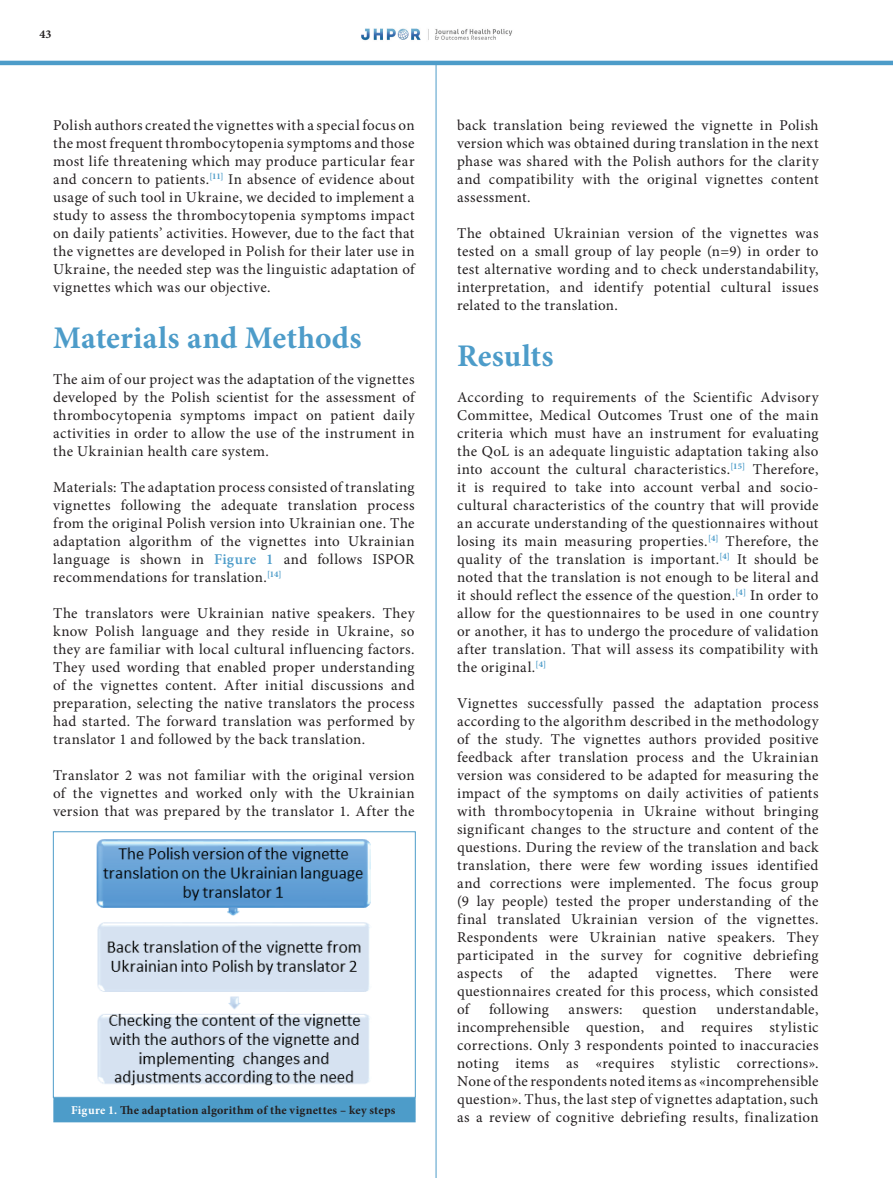
<style>
.page{position:relative;width:893px;height:1178px;background:#fff}
.page>*{position:absolute;margin:0;border:0;box-sizing:border-box;transform-origin:0 0}
.t1{font:700 31.5px "Minion Pro";letter-spacing:.005em;color:#4d9cc9}
.t2{font:15px/18px "Minion Pro";letter-spacing:.025em;color:#231f20;text-align:justify}
.t3{font:700 12px "Minion Pro";letter-spacing:.02em;color:#231f20}
.s1{font-weight:600;color:#4d9cc9}
.s2{color:#fff}
</style>
<div class="page">
<img style="left:361px;top:28px;width:152px;height:13px">
<hr style="left:0;top:61px;width:893px;height:4px;background:#4d9cc9">
<div style="left:54px;top:1098px;width:361px;height:23px;background:#4d9cc9"></div>
<hr style="left:53px;top:1098px;width:363px;height:1px;background:#4d9cc9">
<hr style="left:53px;top:1099px;width:2px;height:22px;background:#4d9cc9">
<hr style="left:414px;top:1099px;width:2px;height:22px;background:#4d9cc9">
<hr style="left:53px;top:1121px;width:363px;height:1px;background:#4d9cc9">
<img style="left:96px;top:839px;width:275px;height:247px">
<div style="left:53px;top:831px;width:362px;height:266px;border:1px solid #4d9cc9"></div>
<hr style="left:436px;top:64px;width:1px;height:1114px;background:#4d9cc9">
<p class="t3" style="left:39px;top:26px;width:13px">43</p>
<p class="t2" style="left:53px;top:116px;width:363px">Polish аuthors created the vignettes with a special focus on the most frequent thrombocytopenia symptoms and those most life threatening which may produce particular fear and concern to patients.<sup>[11]</sup> In absence of evidence about usage of such tool in Ukraine, we decided to implement a study to assess the thrombocytopenia symptoms impact on daily patients’ activities. However, due to the fact that the vignettes are developed in Polish for their later use in Ukraine, the needed step was the linguistic adaptation of vignettes which was our objective.</p>
<h1 class="t1" style="left:53px;top:316px;width:310px">Materials and Methods</h1>
<p class="t2" style="left:53px;top:370px;width:363px">The aim of our project was the adaptation of the vignettes developed by the Polish scientist for the assessment of thrombocytopenia symptoms impact on patient daily activities in order to allow the use of the instrument in the Ukrainian health care system.</p>
<p class="t2" style="left:53px;top:478px;width:363px">Materials: The adaptation process consisted of translating vignettes following the adequate translation process from the original Polish version into Ukrainian one. The adaptation algorithm of the vignettes into Ukrainian language is shown in <span class="s1">Figure 1</span> and follows ISPOR recommendations for translation.<sup>[14]</sup></p>
<p class="t2" style="left:53px;top:604px;width:363px">The translators were Ukrainian native speakers. They know Polish language and they reside in Ukraine, so they are familiar with local cultural influencing factors.<br>They used wording that enabled proper understanding of the vignettes content. After initial discussions and preparation, selecting the native translators the process had started. The forward translation was performed by translator 1 and followed by the back translation.</p>
<p class="t2" style="left:53px;top:766px;width:363px">Translator 2 was not familiar with the original version of the vignettes and worked only with the Ukrainian version that was prepared by the translator 1. After the</p>
<p class="t3" style="left:71px;top:1102px;width:326px"><span class="s2">Figure 1.</span> The adaptation algorithm of the vignettes – key steps</p>
<p class="t2" style="left:457px;top:116px;width:363px">back translation being reviewed the vignette in Polish version which was obtained during translation in the next phase was shared with the Polish authors for the clarity and compatibility with the original vignettes content assessment.</p>
<p class="t2" style="left:457px;top:224px;width:363px">The obtained Ukrainian version of the vignettes was tested on a small group of lay people (n=9) in order to test alternative wording and to check understandability, interpretation, and identify potential cultural issues related to the translation.</p>
<h1 class="t1" style="left:457px;top:334px;width:98px">Results</h1>
<p class="t2" style="left:457px;top:388px;width:363px">According to requirements of the Scientific Advisory Committee, Medical Outcomes Trust one of the main criteria which must have an instrument for evaluating the QoL is an adequate linguistic adaptation taking also into account the cultural characteristics.<sup>[15]</sup> Therefore, it is required to take into account verbal and socio&shy;cultural characteristics of the country that will provide an accurate understanding of the questionnaires without losing its main measuring properties.<sup>[4]</sup> Therefore, the quality of the translation is important.<sup>[4]</sup> It should be noted that the translation is not enough to be literal and it should reflect the essence of the question.<sup>[4]</sup> In order to allow for the questionnaires to be used in one country or another, it has to undergo the procedure of validation after translation. That will assess its compatibility with the original.<sup>[4]</sup></p>
<p class="t2" style="left:457px;top:694px;width:363px">Vignettes successfully passed the adaptation process according to the algorithm described in the methodology of the study. The vignettes authors provided positive feedback after translation process and the Ukrainian version was considered to be adapted for measuring the impact of the symptoms on daily activities of patients with thrombocytopenia in Ukraine without bringing significant changes to the structure and content of the questions. During the review of the translation and back translation, there were few wording issues identified and corrections were implemented. The focus group (9 lay people) tested the proper understanding of the final translated Ukrainian version of the vignettes.<br>Respondents were Ukrainian native speakers. They participated in the survey for cognitive debriefing aspects of the adapted vignettes. There were questionnaires created for this process, which consisted of</p>
<p class="t2" style="left:457px;top:1000px;width:363px;text-indent:259px">understandable, incomprehensible question, and requires stylistic corrections. Only 3 respondents pointed to inaccuracies noting items as «requires stylistic corrections».<br>None of the respondents noted items as «incomprehensible question». Thus, the last step of vignettes adaptation, such as a review of cognitive debriefing results, finalization</p>
<p class="t2" style="left:489px;top:1000px;width:61px">following</p>
<p class="t2" style="left:569px;top:1000px;width:56px">answers:</p>
<p class="t2" style="left:642px;top:1000px;width:56px">question</p>
</div>
